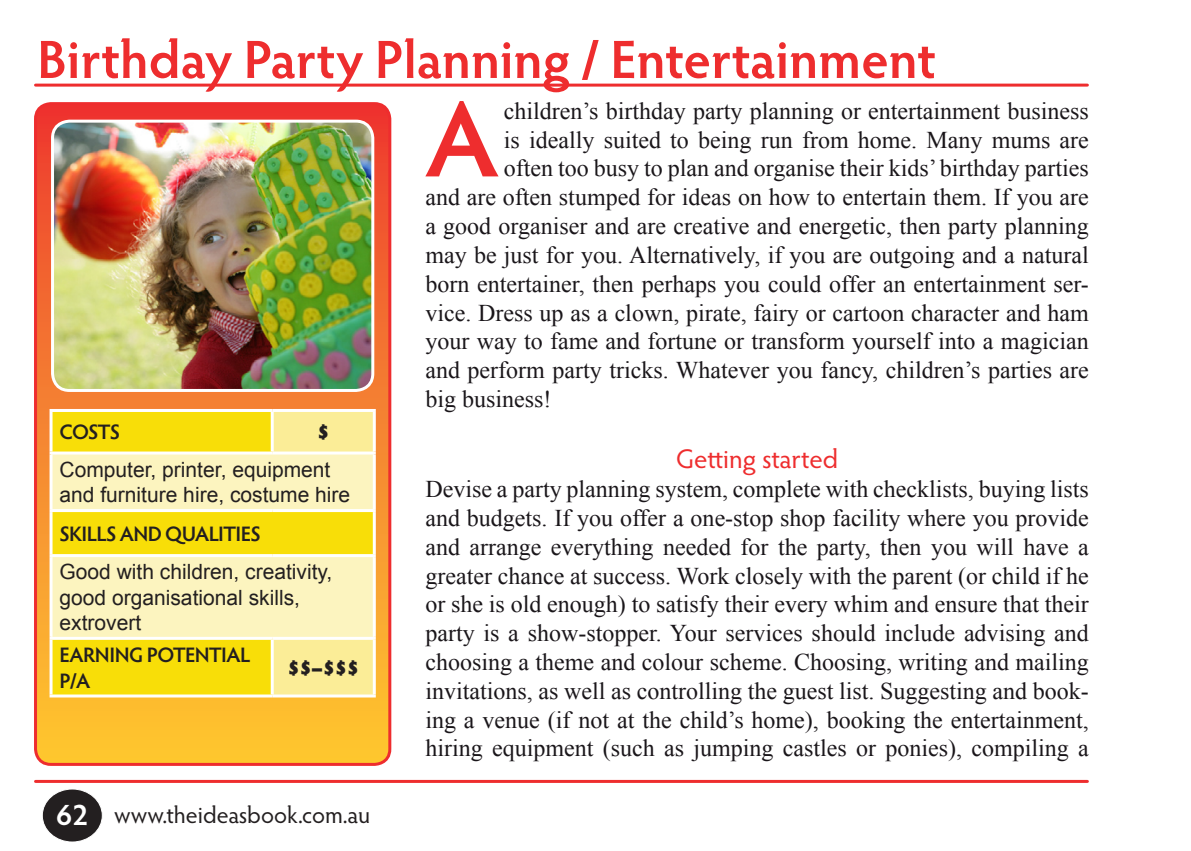
<style>
.page{position:relative;width:1191px;height:851px;background:#fff}
.page>*{position:absolute;margin:0;border:0;box-sizing:border-box;transform-origin:0 0}
._06_First_Para{font:600 108px "Hypatia Sans Pro";color:#ee2d2e}
._02_Feature_Left_PAR{font:600 54px "Hypatia Sans Pro";color:#ee2d2e}
.t1{font:600 30px "Hypatia Sans Pro";color:#fff}
._30_Sub-head{font:27px "Hypatia Sans Pro";color:#ee2d2e}
._07_Secondary_para{font:24px/28.8px "Times New Roman";color:#1a161a;text-align:justify}
._06_First_Para-2{font:24px "Times New Roman";color:#1a161a}
.t2{font:24px "Hypatia Sans Pro";color:#231f20}
._40_Cells{font:21px/25.2px "Arial";color:#231f20}
._42_Cell_Headings{font:600 21px/25.2px "Hypatia Sans Pro";letter-spacing:-.035em;color:#231f20}
._41{font:900 21px "Hypatia Sans Pro";color:#231f20}
</style>
<div class="page">
<hr style="left:36px;top:84px;width:1051px;height:3px;background:#ee2d2e">
<hr style="left:36px;top:779px;width:1051px;height:3px;background:#ee2d2e">
<div style="left:42px;top:788px;width:60px;height:53px;background:#231f20;border-radius:50%"></div>
<div style="left:42px;top:788px;width:61px;height:54px;border:1px solid #fff;border-radius:50%"></div>
<svg style="left:36px;top:105px;width:354px;height:659px"></svg>
<div style="left:53px;top:412px;width:218px;height:282px;background:#f8de08"></div>
<div style="left:274px;top:412px;width:99px;height:282px;background:#fbed97"></div>
<svg style="left:53px;top:454px;width:320px;height:182px;fill:#fcf4bf"></svg>
<hr style="left:50px;top:509px;width:222px;height:3px;background:#fff">
<hr style="left:50px;top:512px;width:3px;height:42px;background:#fff">
<hr style="left:272px;top:509px;width:104px;height:3px;background:#fff">
<hr style="left:373px;top:512px;width:3px;height:42px;background:#fff">
<hr style="left:50px;top:554px;width:222px;height:3px;background:#fff">
<hr style="left:272px;top:554px;width:104px;height:3px;background:#fff">
<hr style="left:50px;top:454px;width:3px;height:55px;background:#fff">
<hr style="left:373px;top:454px;width:3px;height:55px;background:#fff">
<hr style="left:50px;top:557px;width:3px;height:79px;background:#fff">
<hr style="left:373px;top:557px;width:3px;height:79px;background:#fff">
<hr style="left:50px;top:636px;width:222px;height:3px;background:#fff">
<hr style="left:50px;top:639px;width:3px;height:55px;background:#fff">
<hr style="left:50px;top:694px;width:222px;height:3px;background:#fff">
<hr style="left:50px;top:409px;width:222px;height:3px;background:#fff">
<hr style="left:50px;top:412px;width:3px;height:39px;background:#fff">
<hr style="left:50px;top:451px;width:222px;height:3px;background:#fff">
<hr style="left:272px;top:409px;width:104px;height:3px;background:#fff">
<hr style="left:271px;top:412px;width:3px;height:39px;background:#fff">
<hr style="left:373px;top:412px;width:3px;height:39px;background:#fff">
<hr style="left:272px;top:451px;width:104px;height:3px;background:#fff">
<hr style="left:272px;top:636px;width:104px;height:3px;background:#fff">
<hr style="left:271px;top:639px;width:3px;height:55px;background:#fff">
<hr style="left:373px;top:639px;width:3px;height:55px;background:#fff">
<hr style="left:272px;top:694px;width:104px;height:3px;background:#fff">
<div style="left:34px;top:102px;width:357px;height:663px;border:3px solid #ee2d2e;border-radius:16px"></div>
<img style="left:53px;top:121px;width:320px;height:269px">
<div style="left:51px;top:120px;width:323px;height:272px;border:3px solid #fff;border-radius:17px"></div>
<p class="_02_Feature_Left_PAR" style="left:37px;top:22px;width:900px">Birthday Party Planning / Entertainment</p>
<p class="_42_Cell_Headings" style="left:60px;top:418px;width:62px">COSTS</p>
<p class="_41" style="left:317px;top:416px;width:14px">$</p>
<p class="_40_Cells" style="left:60px;top:457px;width:292px">Computer, printer, equipment and furniture hire, costume hire</p>
<p class="_42_Cell_Headings" style="left:60px;top:520px;width:203px">SKILLS AND QUALITIES</p>
<p class="_40_Cells" style="left:60px;top:559px;width:274px">Good with children, creativity, good organisational skills, extrovert</p>
<p class="_42_Cell_Headings" style="left:60px;top:641px;width:192px">EARNING POTENTIAL<br>P/A</p>
<p class="_41" style="left:287px;top:652px;width:73px">$$–$$$</p>
<p class="t1" style="left:56px;top:793px;width:34px">62</p>
<p class="t2" style="left:114px;top:798px;width:257px">www.theideasbook.com.au</p>
<p class="_06_First_Para" style="left:425px;top:64px;width:75px">A</p>
<p class="_06_First_Para-2" style="left:504px;top:95px;width:586px">children’s birthday party planning or entertainment business</p>
<p class="_06_First_Para-2" style="left:504px;top:123px;width:586px">is ideally suited to being run from home. Many mums are</p>
<p class="_06_First_Para-2" style="left:504px;top:152px;width:586px">often too busy to plan and organise their kids’ birthday parties</p>
<p class="_06_First_Para-2" style="left:425px;top:181px;width:665px">and are often stumped for ideas on how to entertain them. If you are</p>
<p class="_06_First_Para-2" style="left:425px;top:210px;width:665px">a good organiser and are creative and energetic, then party planning</p>
<p class="_06_First_Para-2" style="left:425px;top:239px;width:665px">may be just for you. Alternatively, if you are outgoing and a natural</p>
<p class="_06_First_Para-2" style="left:425px;top:267px;width:665px">born entertainer, then perhaps you could offer an entertainment ser-</p>
<p class="_06_First_Para-2" style="left:425px;top:296px;width:665px">vice. Dress up as a clown, pirate, fairy or cartoon character and ham</p>
<p class="_06_First_Para-2" style="left:425px;top:325px;width:665px">your way to fame and fortune or transform yourself into a magician</p>
<p class="_06_First_Para-2" style="left:425px;top:354px;width:665px">and perform party tricks. Whatever you fancy, children’s parties are</p>
<p class="_06_First_Para-2" style="left:425px;top:383px;width:127px">big business!</p>
<p class="_30_Sub-head" style="left:676px;top:441px;width:164px">Getting started</p>
<p class="_07_Secondary_para" style="left:425px;top:474px;width:665px">Devise a party planning system, complete with checklists, buying lists and budgets. If you offer a one-stop shop facility where you provide and arrange everything needed for the party, then you will have a greater chance at success. Work closely with the parent (or child if he or she is old enough) to satisfy their every whim and ensure that their party is a show-stopper. Your services should include advising and choosing a theme and colour scheme. Choosing, writing and mailing invitations, as well as controlling the guest list. Suggesting and book&shy;ing a venue (if not at the child’s home), booking the entertainment, hiring equipment (such as jumping castles or ponies), compiling a</p>
</div>
